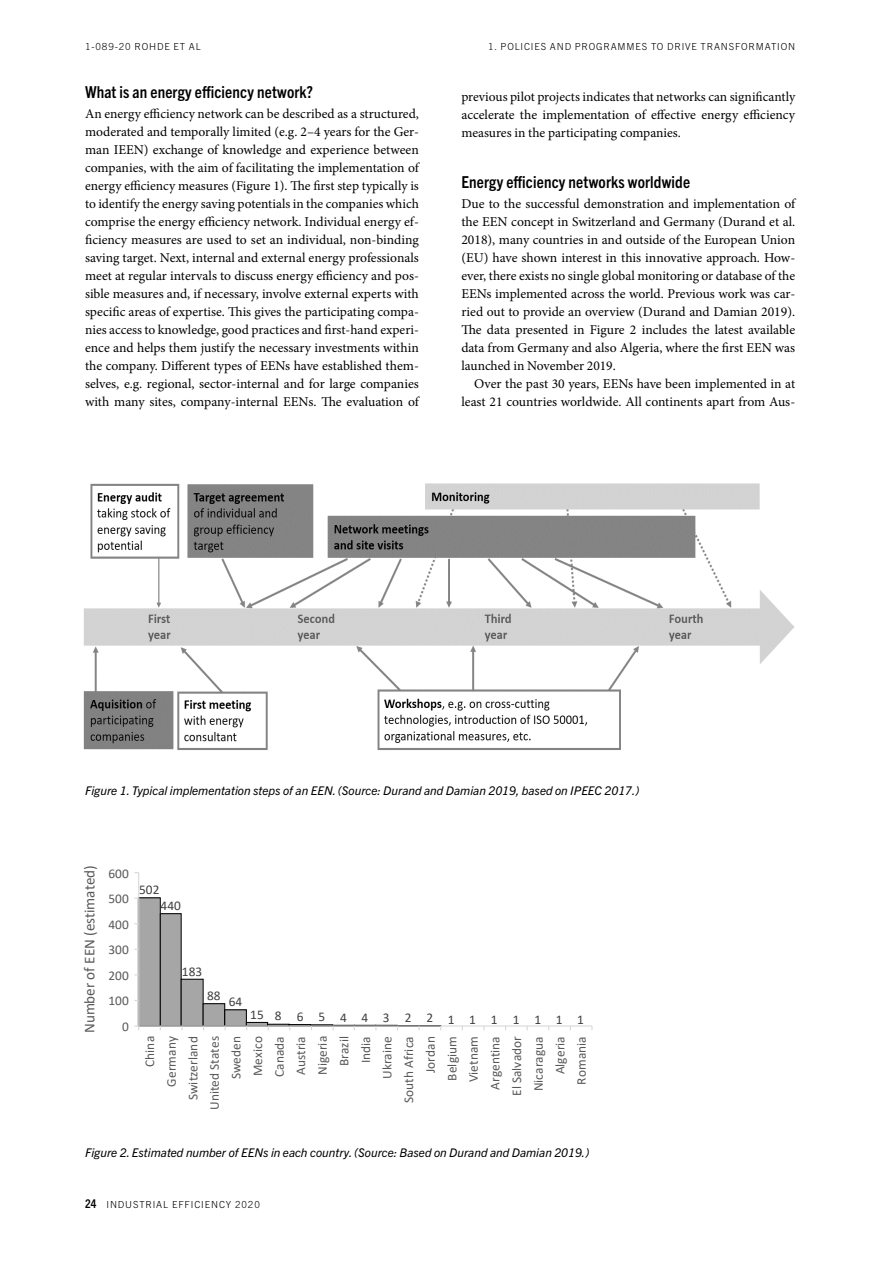
<style>
.page{position:relative;width:893px;height:1263px;background:#fff}
.page>*{position:absolute;margin:0;border:0;box-sizing:border-box;transform-origin:0 0}
.t1{font:700 condensed 16.5px "Trade Gothic Next LT Pro";letter-spacing:.01em;color:#000}
.t2{font:15.15px "Calibri";letter-spacing:-.005em;color:#595959}
.t3{font:13.5px/18px "Minion Pro";color:#000;text-align:justify}
.t4{font:13.35px/21.6px "Calibri";letter-spacing:.005em;color:#595959;text-align:right}
.t5{font:13.35px "Calibri";letter-spacing:1.1em;color:#404040}
.t6{font:italic 12px "Trade Gothic Next LT Pro";color:#000}
.t7{font:300 9.75px "Trade Gothic Next LT Pro";letter-spacing:.09em;color:#000}
.s1{font-weight:700;font-stretch:condensed;font-size:12px}
</style>
<div class="page">
<img style="left:83px;top:483px;width:711px;height:267px">
<div style="left:138px;top:898px;width:22px;height:128px;background:#a6a6a6"></div>
<div style="left:160px;top:914px;width:21px;height:112px;background:#a6a6a6"></div>
<div style="left:160px;top:913px;width:21px;height:113px;border:1px solid #000"></div>
<div style="left:181px;top:979px;width:22px;height:47px;background:#a6a6a6"></div>
<div style="left:181px;top:979px;width:22px;height:47px;border:1px solid #000"></div>
<div style="left:203px;top:1004px;width:22px;height:22px;background:#a6a6a6"></div>
<div style="left:203px;top:1003px;width:22px;height:23px;border:1px solid #000"></div>
<div style="left:225px;top:1010px;width:21px;height:16px;background:#a6a6a6"></div>
<div style="left:246px;top:1022px;width:22px;height:4px;border:1px solid #000"></div>
<div style="left:267px;top:1024px;width:22px;height:2px;border:1px solid #000"></div>
<div style="left:289px;top:1024px;width:22px;height:2px;border:1px solid #000"></div>
<hr style="left:139px;top:1025px;width:453px;height:1px;background:#d9d9d9">
<svg style="left:311px;top:1025px;width:130px;height:5px"></svg>
<hr style="left:138px;top:873px;width:1px;height:153px;background:#d9d9d9">
<svg style="left:134px;top:1025px;width:5px;height:5px"></svg>
<p class="t7" style="left:85px;top:40px;width:117px">1-089-20 ROHDE ET AL</p>
<p class="t1" style="left:85px;top:81px;width:230px">What is an energy efficiency network?</p>
<p class="t3" style="left:85px;top:105px;width:335px">An energy efficiency network can be described as a structured, moderated and temporally limited (e.g. 2–4 years for the Ger&shy;man IEEN) exchange of knowledge and experience between companies, with the aim of facilitating the implementation of energy efficiency measures (Figure 1). The first step typically is to identify the energy saving potentials in the companies which comprise the energy efficiency network. Individual energy ef&shy;ficiency measures are used to set an individual, non-binding saving target. Next, internal and external energy professionals meet at regular intervals to discuss energy efficiency and pos&shy;sible measures and, if necessary, involve external experts with specific areas of expertise. This gives the participating compa&shy;nies access to knowledge, good practices and first-hand experi&shy;ence and helps them justify the necessary investments within the company. Different types of EENs have established them&shy;selves, e.g. regional, sector-internal and for large companies with many sites, company-internal EENs. The evaluation of</p>
<p class="t7" style="left:488px;top:40px;width:308px">1. POLICIES AND PROGRAMMES TO DRIVE TRANSFORMATION</p>
<p class="t3" style="left:461px;top:88px;width:335px">previous pilot projects indicates that networks can significantly accelerate the implementation of effective energy efficiency measures in the participating companies.</p>
<p class="t1" style="left:461px;top:171px;width:230px">Energy efficiency networks worldwide</p>
<p class="t3" style="left:461px;top:195px;width:335px">Due to the successful demonstration and implementation of the EEN concept in Switzerland and Germany (Durand et al.<br>2018), many countries in and outside of the European Union (EU) have shown interest in this innovative approach. How&shy;ever, there exists no single global monitoring or database of the EENs implemented across the world. Previous work was car&shy;ried out to provide an overview (Durand and Damian 2019).<br>The data presented in Figure 2 includes the latest available data from Germany and also Algeria, where the first EEN was launched in November 2019.</p>
<p class="t3" style="left:461px;top:375px;width:335px;text-align:right">Over the past 30 years, EENs have been implemented in at least 21 countries worldwide. All continents apart from Aus-</p>
<p class="t6" style="left:85px;top:782px;width:556px">Figure 1. Typical implementation steps of an EEN. (Source: Durand and Damian 2019, based on IPEEC 2017.)</p>
<p class="t2" style="left:79px;top:1033px;width:169px;rotate:-90deg">Number of EEN (estimated)</p>
<p class="t4" style="left:108px;top:862px;width:22px">600</p>
<p class="t4" style="left:108px;top:887px;width:22px">500</p>
<p class="t4" style="left:108px;top:913px;width:22px">400</p>
<p class="t4" style="left:108px;top:939px;width:22px">300</p>
<p class="t4" style="left:108px;top:964px;width:22px">200</p>
<p class="t4" style="left:108px;top:990px;width:22px">100</p>
<p class="t4" style="left:122px;top:1015px;width:8px">0</p>
<p class="t5" style="left:139px;top:880px;width:22px">502</p>
<p class="t5" style="left:160px;top:896px;width:22px">440</p>
<p class="t5" style="left:182px;top:962px;width:22px">183</p>
<p class="t5" style="left:207px;top:986px;width:15px">88</p>
<p class="t5" style="left:229px;top:993px;width:15px">64</p>
<p class="t5" style="left:250px;top:1008px;width:335px">15865443221111111</p>
<p class="t4" style="left:139px;top:1110px;width:76px;rotate:-90deg">China<br>Germany<br>Switzerland<br>United States<br>Sweden<br>Mexico<br>Canada<br>Austria<br>Nigeria<br>Brazil<br>India<br>Ukraine<br>South Africa<br>Jordan<br>Belgium<br>Vietnam<br>Argentina<br>El Salvador<br>Nicaragua<br>Algeria<br>Romania</p>
<p class="t6" style="left:85px;top:1144px;width:506px">Figure 2. Estimated number of EENs in each country. (Source: Based on Durand and Damian 2019.)</p>
<p class="t7" style="left:85px;top:1198px;width:176px"><span class="s1">24</span> INDUSTRIAL EFFICIENCY 2020</p>
</div>
